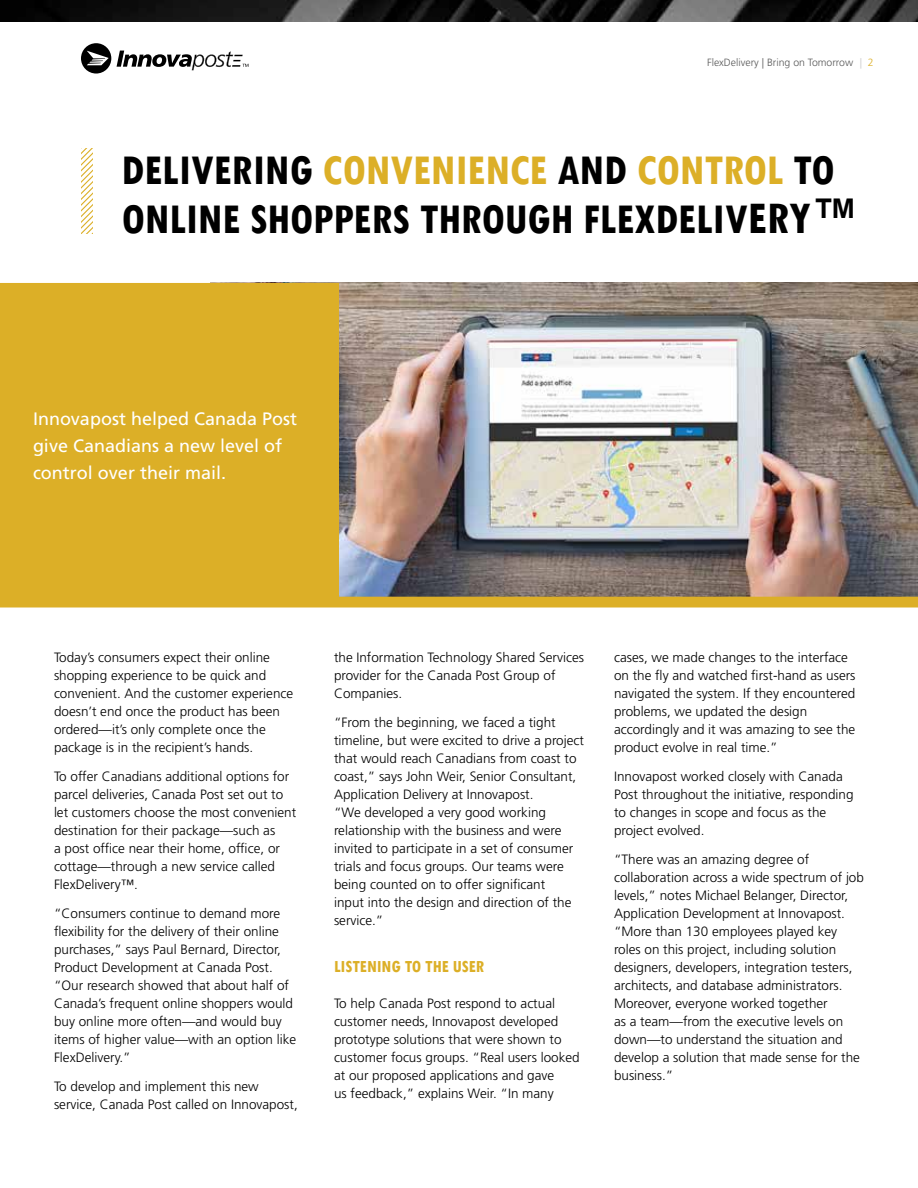
<style>
.page{position:relative;width:918px;height:1188px;background:#fff}
.page>*{position:absolute;margin:0;border:0;box-sizing:border-box;transform-origin:0 0}
.t1{font:700 condensed 45px/49.5px "Tw Cen";color:#000}
.t2{font:18px/27px "Frutiger LT Std";color:#fff}
.t3{font:700 condensed 18px "Tw Cen";color:#dcaf27}
.t4{font:300 13.5px/18px "Frutiger LT Std";color:#000}
.t5{font:300 10.5px "Frutiger LT Std";color:#595959}
.t6{font:300 10.5px "Frutiger LT Std";color:#c7c8ca}
.s1{color:#dcaf27}
.s2{font-size:48px}
</style>
<div class="page">
<svg style="left:117px;top:51px;width:132px;height:19px"></svg>
<svg style="left:81px;top:43px;width:30px;height:31px"></svg>
<img style="left:0;top:0;width:918px;height:22px">
<img style="left:0;top:283px;width:918px;height:325px">
<svg style="left:82px;top:148px;width:10px;height:85px"></svg>
<p class="t5" style="left:707px;top:56px;width:148px">FlexDelivery | Bring on Tomorrow</p>
<p class="t6" style="left:860px;top:56px;width:16px">| <span class="s1">2</span></p>
<h1 class="t1" style="left:122px;top:144px;width:739px">DELIVERING <span class="s1">CONVENIENCE</span> AND <span class="s1">CONTROL</span> TO<br>ONLINE SHOPPERS THROUGH FLEXDELIV<span class="s2">ERY™</span></h1>
<h2 class="t2" style="left:33px;top:405px;width:266px">Innovapost helped Canada Post give Canadians a new level of control over their mail.</h2>
<p class="t4" style="left:54px;top:649px;width:241px">Today’s consumers expect their online shopping experience to be quick and convenient. And the customer experience doesn’t end once the product has been ordered—it’s only complete once the package is in the recipient’s hands.</p>
<p class="t4" style="left:54px;top:768px;width:244px">To offer Canadians additional options for parcel deliveries, Canada Post set out to let customers choose the most convenient destination for their package—such as<br>a post office near their home, office, or cottage—through a new service called FlexDelivery™.</p>
<p class="t4" style="left:54px;top:905px;width:244px">“Consumers continue to demand more flexibility for the delivery of their online purchases,” says Paul Bernard, Director, Product Development at Canada Post. “Our research showed that about half of Canada’s frequent online shoppers would buy online more often—and would buy items of higher value—with an option like FlexDelivery.”</p>
<p class="t4" style="left:54px;top:1077px;width:245px">To develop and implement this new service, Canada Post called on Innovapost,</p>
<p class="t4" style="left:334px;top:649px;width:252px">the Information Technology Shared Services provider for the Canada Post Group of<br>Companies.</p>
<p class="t4" style="left:334px;top:714px;width:252px">“From the beginning, we faced a tight timeline, but were excited to drive a project that would reach Canadians from coast to coast,” says John Weir, Senior Consultant, Application Delivery at Innovapost.<br>“We developed a very good working relationship with the business and were invited to participate in a set of consumer trials and focus groups. Our teams were being counted on to offer significant<br>input into the design and direction of the service.”</p>
<h2 class="t3" style="left:334px;top:956px;width:152px">LISTENING TO THE USER</h2>
<p class="t4" style="left:334px;top:995px;width:247px">To help Canada Post respond to actual customer needs, Innovapost developed prototype solutions that were shown to customer focus groups. “Real users looked at our proposed applications and gave<br>us feedback,” explains Weir. “In many</p>
<p class="t4" style="left:614px;top:649px;width:243px">cases, we made changes to the interface on the fly and watched first-hand as users navigated the system. If they encountered problems, we updated the design accordingly and it was amazing to see the product evolve in real time.”</p>
<p class="t4" style="left:614px;top:768px;width:241px">Innovapost worked closely with Canada Post throughout the initiative, responding to changes in scope and focus as the project evolved.</p>
<p class="t4" style="left:614px;top:851px;width:252px">“There was an amazing degree of collaboration across a wide spectrum of job levels,” notes Michael Belanger, Director, Application Development at Innovapost. “More than 130 employees played key roles on this project, including solution designers, developers, integration testers, architects, and database administrators.<br>Moreover, everyone worked together<br>as a team—from the executive levels on down—to understand the situation and develop a solution that made sense for the business.”</p>
</div>
